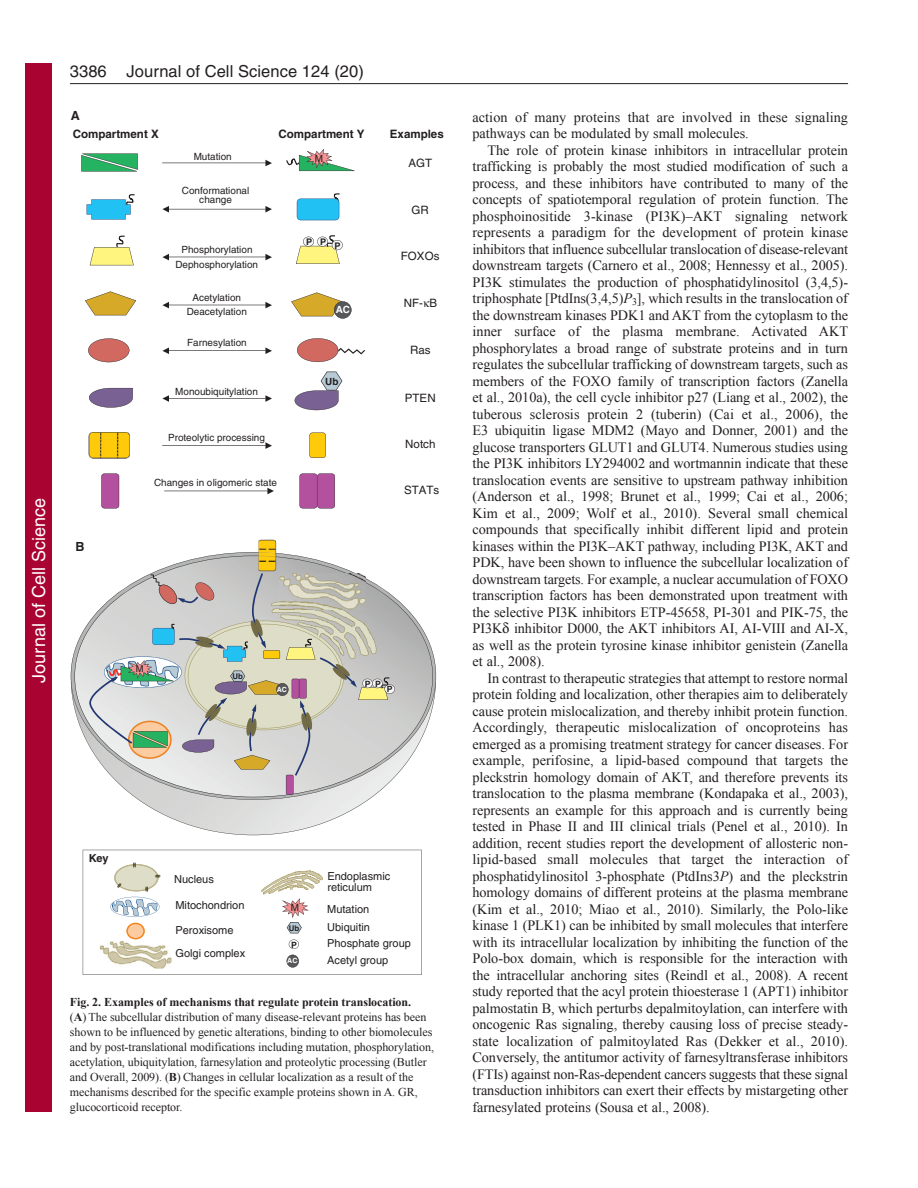
<style>
.page{position:relative;width:918px;height:1188px;background:#fff}
.page>*{position:absolute;margin:0;border:0;box-sizing:border-box;transform-origin:0 0}
.t1{font:18px "Helvetica";color:#fff}
.t2{font:16.5px "Helvetica";letter-spacing:.005em;color:#231f20}
.t3{font:14.25px/16.5px "Times New Roman";letter-spacing:-.005em;color:#231f20;text-align:justify}
.t4{font:700 12.6px "Helvetica";color:#231f20}
.t5{font:12px/15px "Times New Roman";letter-spacing:-.005em;color:#231f20}
.t6{font:700 11.55px "Helvetica";color:#231f20}
.t7{font:11.55px "Helvetica";letter-spacing:.005em;color:#231f20}
.t8{font:10.95px/11.1px "Helvetica";color:#231f20}
.t9{font:700 10.95px "Helvetica";color:#231f20}
.t10{font:9.9px/14.4px "Helvetica";color:#231f20;text-align:center}
.t11{font:700 9.9px "Helvetica";color:#231f20}
.t12{font:700 9.9px "Helvetica";color:#fff}
.t13{font:9.45px "Helvetica";color:#231f20}
.t14{font:700 9.15px "Helvetica";color:#231f20}
.t15{font:700 8.7px "Helvetica";color:#231f20}
.t16{font:700 7.8px "Helvetica";color:#231f20}
.t17{font:700 7.05px "Helvetica";color:#fff}
.s1{font-weight:700}
.s2{font-style:italic}
</style>
<div class="page">
<hr style="left:70px;top:83px;width:778px;height:1px;background:#231f20">
<svg style="left:139px;top:800px;width:229px;height:35px"></svg>
<svg style="left:71px;top:552px;width:365px;height:248px"></svg>
<svg style="left:75px;top:556px;width:358px;height:241px"></svg>
<img style="left:258px;top:540px;width:18px;height:31px">
<svg style="left:258px;top:552px;width:18px;height:5px"></svg>
<svg style="left:88px;top:338px;width:41px;height:24px"></svg>
<img style="left:89px;top:432px;width:40px;height:26px">
<svg style="left:310px;top:433px;width:16px;height:25px"></svg>
<svg style="left:162px;top:160px;width:110px;height:6px"></svg>
<svg style="left:162px;top:206px;width:110px;height:7px"></svg>
<svg style="left:162px;top:442px;width:110px;height:7px"></svg>
<svg style="left:162px;top:254px;width:110px;height:6px"></svg>
<svg style="left:162px;top:302px;width:110px;height:6px"></svg>
<svg style="left:162px;top:395px;width:110px;height:7px"></svg>
<svg style="left:162px;top:347px;width:110px;height:7px"></svg>
<svg style="left:101px;top:473px;width:18px;height:35px"></svg>
<svg style="left:164px;top:488px;width:110px;height:6px"></svg>
<svg style="left:89px;top:388px;width:44px;height:20px"></svg>
<svg style="left:295px;top:372px;width:47px;height:38px"></svg>
<svg style="left:85px;top:292px;width:51px;height:23px"></svg>
<svg style="left:291px;top:293px;width:60px;height:26px"></svg>
<svg style="left:90px;top:236px;width:44px;height:29px"></svg>
<svg style="left:296px;top:235px;width:47px;height:29px"></svg>
<svg style="left:81px;top:154px;width:57px;height:17px"></svg>
<svg style="left:286px;top:149px;width:69px;height:22px"></svg>
<svg style="left:297px;top:193px;width:43px;height:27px"></svg>
<svg style="left:87px;top:194px;width:48px;height:25px"></svg>
<svg style="left:300px;top:473px;width:35px;height:35px"></svg>
<svg style="left:297px;top:338px;width:68px;height:24px"></svg>
<svg style="left:89px;top:573px;width:306px;height:221px;background:#ccccc5"></svg>
<svg style="left:83px;top:850px;width:339px;height:125px"></svg>
<img style="left:280px;top:574px;width:85px;height:35px">
<div style="left:26px;top:64px;width:26px;height:1048px;background:#a90332"></div>
<p class="t1" style="left:28px;top:683px;width:186px;rotate:-90deg">Journal of Cell Science</p>
<p class="t2" style="left:70px;top:65px;width:295px">3386 Journal of Cell Science 124 (20)</p>
<p class="t4" style="left:71px;top:111px;width:11px">A</p>
<p class="t6" style="left:73px;top:129px;width:88px">Compartment X</p>
<p class="t6" style="left:279px;top:129px;width:88px">Compartment Y</p>
<p class="t4" style="left:75px;top:542px;width:11px">B</p>
<p class="t10" style="left:194px;top:150px;width:40px">Mutation</p>
<p class="t10" style="left:182px;top:186px;width:69px;line-height:9.9px">Conformational change</p>
<p class="t10" style="left:181px;top:244px;width:73px">Phosphorylation</p>
<p class="t10" style="left:175px;top:259px;width:84px">Dephosphorylation</p>
<p class="t10" style="left:187px;top:291px;width:62px">Acetylation<br>Deacetylation</p>
<p class="t10" style="left:187px;top:336px;width:61px">Farnesylation</p>
<p class="t10" style="left:175px;top:385px;width:84px">Monoubiquitylation</p>
<p class="t10" style="left:168px;top:431px;width:98px">Proteolytic processing</p>
<p class="t10" style="left:154px;top:476px;width:125px">Changes in oligomeric state</p>
<p class="t10" style="left:315px;top:152px;width:10px">M</p>
<p class="t14" style="left:306px;top:238px;width:21px">P P</p>
<p class="t14" style="left:335px;top:242px;width:8px">P</p>
<p class="t12" style="left:336px;top:306px;width:16px">AC</p>
<p class="t11" style="left:325px;top:377px;width:15px">Ub</p>
<p class="t6" style="left:390px;top:129px;width:55px">Examples</p>
<p class="t7" style="left:408px;top:158px;width:25px">AGT</p>
<p class="t7" style="left:412px;top:206px;width:19px">GR</p>
<p class="t7" style="left:401px;top:252px;width:40px">FOXOs</p>
<p class="t7" style="left:404px;top:299px;width:35px">NF- B</p>
<p class="t7" style="left:410px;top:346px;width:22px">Ras</p>
<p class="t7" style="left:405px;top:393px;width:32px">PTEN</p>
<p class="t7" style="left:405px;top:440px;width:32px">Notch</p>
<p class="t7" style="left:404px;top:486px;width:37px">STATs</p>
<p class="t13" style="left:136px;top:665px;width:9px">M</p>
<p class="t16" style="left:232px;top:674px;width:12px">Ub</p>
<p class="t15" style="left:365px;top:680px;width:17px">P P</p>
<p class="t17" style="left:277px;top:687px;width:12px">AC</p>
<p class="t15" style="left:387px;top:686px;width:7px">P</p>
<p class="t9" style="left:89px;top:855px;width:21px">Key</p>
<p class="t8" style="left:174px;top:874px;width:41px">Nucleus</p>
<p class="t8" style="left:327px;top:871px;width:64px">Endoplasmic reticulum</p>
<p class="t8" style="left:175px;top:901px;width:71px">Mitochondrion</p>
<p class="t10" style="left:291px;top:901px;width:10px">M</p>
<p class="t8" style="left:327px;top:904px;width:44px">Mutation</p>
<p class="t8" style="left:175px;top:926px;width:60px">Peroxisome</p>
<p class="t8" style="left:175px;top:949px;width:71px">Golgi complex</p>
<p class="t8" style="left:327px;top:921px;width:85px;line-height:16px">Ubiquitin<br>Phosphate group</p>
<p class="t16" style="left:289px;top:925px;width:12px">Ub</p>
<p class="t15" style="left:291px;top:941px;width:7px">P</p>
<p class="t17" style="left:287px;top:958px;width:12px">AC</p>
<p class="t8" style="left:327px;top:956px;width:63px">Acetyl group</p>
<p class="t5" style="left:70px;top:994px;width:366px"><span class="s1">Fig. 2. Examples of mechanisms that regulate protein translocation.<br></span>(<span class="s1">A</span>) The subcellular distribution of many disease-relevant proteins has been shown to be influenced by genetic alterations, binding to other biomolecules and by post-translational modifications including mutation, phosphorylation, acetylation, ubiquitylation, farnesylation and proteolytic processing (Butler and Overall, 2009). (<span class="s1">B</span>) Changes in cellular localization as a result of the mechanisms described for the specific example proteins shown in A. GR, glucocorticoid receptor.</p>
<p class="t3" style="left:472px;top:108px;width:377px">action of many proteins that are involved in these signaling pathways can be modulated by small molecules.</p>
<p class="t3" style="left:472px;top:141px;width:377px;text-indent:15px">The role of protein kinase inhibitors in intracellular protein trafficking is probably the most studied modification of such a process, and these inhibitors have contributed to many of the concepts of spatiotemporal regulation of protein function. The phosphoinositide 3-kinase (PI3K)–AKT signaling network represents a paradigm for the development of protein kinase inhibitors that influence subcellular translocation of disease-relevant downstream targets (Carnero et al., 2008; Hennessy et al., 2005).<br>PI3K stimulates the production of phosphatidylinositol (3,4,5)- triphosphate [PtdIns(3,4,5)<span class="s2">P</span><sub>3</sub>], which results in the translocation of the downstream kinases PDK1 and AKT from the cytoplasm to the inner surface of the plasma membrane. Activated AKT phosphorylates a broad range of substrate proteins and in turn regulates the subcellular trafficking of downstream targets, such as members of the FOXO family of transcription factors (Zanella et al., 2010a), the cell cycle inhibitor p27 (Liang et al., 2002), the tuberous sclerosis protein 2 (tuberin) (Cai et al., 2006), the E3 ubiquitin ligase MDM2 (Mayo and Donner, 2001) and the glucose transporters GLUT1 and GLUT4. Numerous studies using the PI3K inhibitors LY294002 and wortmannin indicate that these translocation events are sensitive to upstream pathway inhibition (Anderson et al., 1998; Brunet et al., 1999; Cai et al., 2006; Kim et al., 2009; Wolf et al., 2010). Several small chemical compounds that specifically inhibit different lipid and protein kinases within the PI3K–AKT pathway, including PI3K, AKT and PDK, have been shown to influence the subcellular localization of downstream targets. For example, a nuclear accumulation of FOXO transcription factors has been demonstrated upon treatment with the selective PI3K inhibitors ETP-45658, PI-301 and PIK-75, the PI3K inhibitor D000, the AKT inhibitors AI, AI-VIII and AI-X, as well as the protein tyrosine kinase inhibitor genistein (Zanella et al., 2008).</p>
<p class="t3" style="left:472px;top:669px;width:377px;text-indent:15px">In contrast to therapeutic strategies that attempt to restore normal protein folding and localization, other therapies aim to deliberately cause protein mislocalization, and thereby inhibit protein function.<br>Accordingly, therapeutic mislocalization of oncoproteins has emerged as a promising treatment strategy for cancer diseases. For example, perifosine, a lipid-based compound that targets the pleckstrin homology domain of AKT, and therefore prevents its translocation to the plasma membrane (Kondapaka et al., 2003), represents an example for this approach and is currently being tested in Phase II and III clinical trials (Penel et al., 2010). In addition, recent studies report the development of allosteric non&shy;lipid-based small molecules that target the interaction of phosphatidylinositol 3-phosphate (PtdIns3<span class="s2">P</span>) and the pleckstrin homology domains of different proteins at the plasma membrane (Kim et al., 2010; Miao et al., 2010). Similarly, the Polo-like kinase 1 (PLK1) can be inhibited by small molecules that interfere with its intracellular localization by inhibiting the function of the Polo-box domain, which is responsible for the interaction with the intracellular anchoring sites (Reindl et al., 2008). A recent study reported that the acyl protein thioesterase 1 (APT1) inhibitor palmostatin B, which perturbs depalmitoylation, can interfere with oncogenic Ras signaling, thereby causing loss of precise steady&shy;state localization of palmitoylated Ras (Dekker et al., 2010).<br>Conversely, the antitumor activity of farnesyltransferase inhibitors (FTIs) against non-Ras-dependent cancers suggests that these signal transduction inhibitors can exert their effects by mistargeting other farnesylated proteins (Sousa et al., 2008).</p>
</div>
